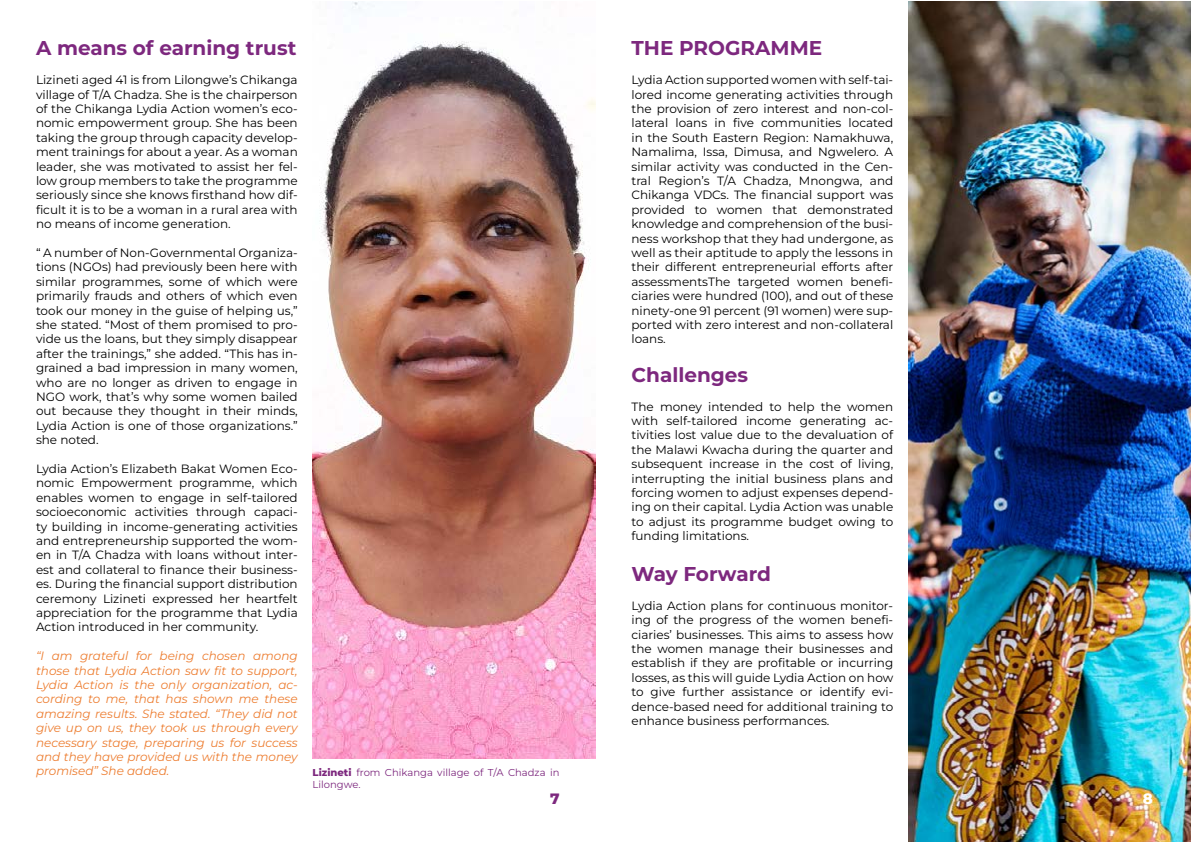
<style>
.page{position:relative;width:1191px;height:842px;background:#fff}
.page>*{position:absolute;margin:0;border:0;box-sizing:border-box;transform-origin:0 0}
.t1{font:700 20px "Montserrat";color:#7d287e}
.t2{font:800 15px "Montserrat";color:#7d287e}
.t3{font:800 15px "Montserrat";color:#fff}
.t4{font:12px/14.4px "Montserrat";color:#000;text-align:justify}
.t5{font:italic 12px/14.4px "Montserrat";color:#ed7d30;text-align:justify}
.t6{font:10px/12px "Montserrat";color:#7d287e}
.s1{font-weight:800}
</style>
<div class="page">
<img style="left:312px;top:1px;width:283px;height:757px">
<img style="left:908px;top:1px;width:283px;height:841px">
<h1 class="t1" style="left:36px;top:35px;width:262px">A means of earning trust</h1>
<p class="t4" style="left:36px;top:72px;width:263px">Lizineti aged 41 is from Lilongwe’s Chikanga village of T/A Chadza. She is the chairperson of the Chikanga Lydia Action women’s eco&shy;nomic empowerment group. She has been taking the group through capacity develop&shy;ment trainings for about a year. As a woman leader, she was motivated to assist her fel&shy;low group members to take the programme seriously since she knows firsthand how dif&shy;ficult it is to be a woman in a rural area with no means of income generation.</p>
<p class="t4" style="left:36px;top:245px;width:263px">“ A number of Non-Governmental Organiza&shy;tions (NGOs) had previously been here with similar programmes, some of which were primarily frauds and others of which even took our money in the guise of helping us,” she stated. “Most of them promised to pro&shy;vide us the loans, but they simply disappear after the trainings,” she added. “This has in&shy;grained a bad impression in many women, who are no longer as driven to engage in NGO work, that’s why some women bailed out because they thought in their minds, Lydia Action is one of those organizations.” she noted.</p>
<p class="t4" style="left:36px;top:461px;width:263px">Lydia Action’s Elizabeth Bakat Women Eco&shy;nomic Empowerment programme, which enables women to engage in self-tailored socioeconomic activities through capaci&shy;ty building in income-generating activities and entrepreneurship supported the wom&shy;en in T/A Chadza with loans without inter&shy;est and collateral to finance their business&shy;es. During the financial support distribution ceremony Lizineti expressed her heartfelt appreciation for the programme that Lydia Action introduced in her community.</p>
<p class="t5" style="left:36px;top:648px;width:263px">“I am grateful for being chosen among those that Lydia Action saw fit to support, Lydia Action is the only organization, ac&shy;cording to me, that has shown me these amazing results. She stated. “They did not give up on us, they took us through every necessary stage, preparing us for success and they have provided us with the money promised” She added.</p>
<h1 class="t1" style="left:631px;top:35px;width:192px">THE PROGRAMME</h1>
<p class="t4" style="left:631px;top:72px;width:263px">Lydia Action supported women with self-tai&shy;lored income generating activities through the provision of zero interest and non-col&shy;lateral loans in five communities located in the South Eastern Region: Namakhuwa, Namalima, Issa, Dimusa, and Ngwelero. A similar activity was conducted in the Cen&shy;tral Region’s T/A Chadza, Mnongwa, and Chikanga VDCs. The financial support was provided to women that demonstrated knowledge and comprehension of the busi&shy;ness workshop that they had undergone, as well as their aptitude to apply the lessons in their different entrepreneurial efforts after assessmentsThe targeted women benefi&shy;ciaries were hundred (100), and out of these ninety-one 91 percent (91 women) were sup&shy;ported with zero interest and non-collateral loans.</p>
<h1 class="t1" style="left:631px;top:361px;width:118px">Challenges</h1>
<p class="t4" style="left:631px;top:399px;width:263px">The money intended to help the women with self-tailored income generating ac&shy;tivities lost value due to the devaluation of the Malawi Kwacha during the quarter and subsequent increase in the cost of living, interrupting the initial business plans and forcing women to adjust expenses depend&shy;ing on their capital. Lydia Action was unable to adjust its programme budget owing to funding limitations.</p>
<h1 class="t1" style="left:631px;top:561px;width:141px">Way Forward</h1>
<p class="t4" style="left:631px;top:598px;width:263px">Lydia Action plans for continuous monitor&shy;ing of the progress of the women benefi&shy;ciaries’ businesses. This aims to assess how the women manage their businesses and establish if they are profitable or incurring losses, as this will guide Lydia Action on how to give further assistance or identify evi&shy;dence-based need for additional training to enhance business performances.</p>
<p class="t6" style="left:312px;top:766px;width:248px"><span class="s1">Lizineti</span> from Chikanga village of T/A Chadza in<br>Lilongwe.</p>
<p class="t2" style="left:550px;top:789px;width:11px">7</p>
<p class="t3" style="left:1142px;top:789px;width:12px">8</p>
</div>
